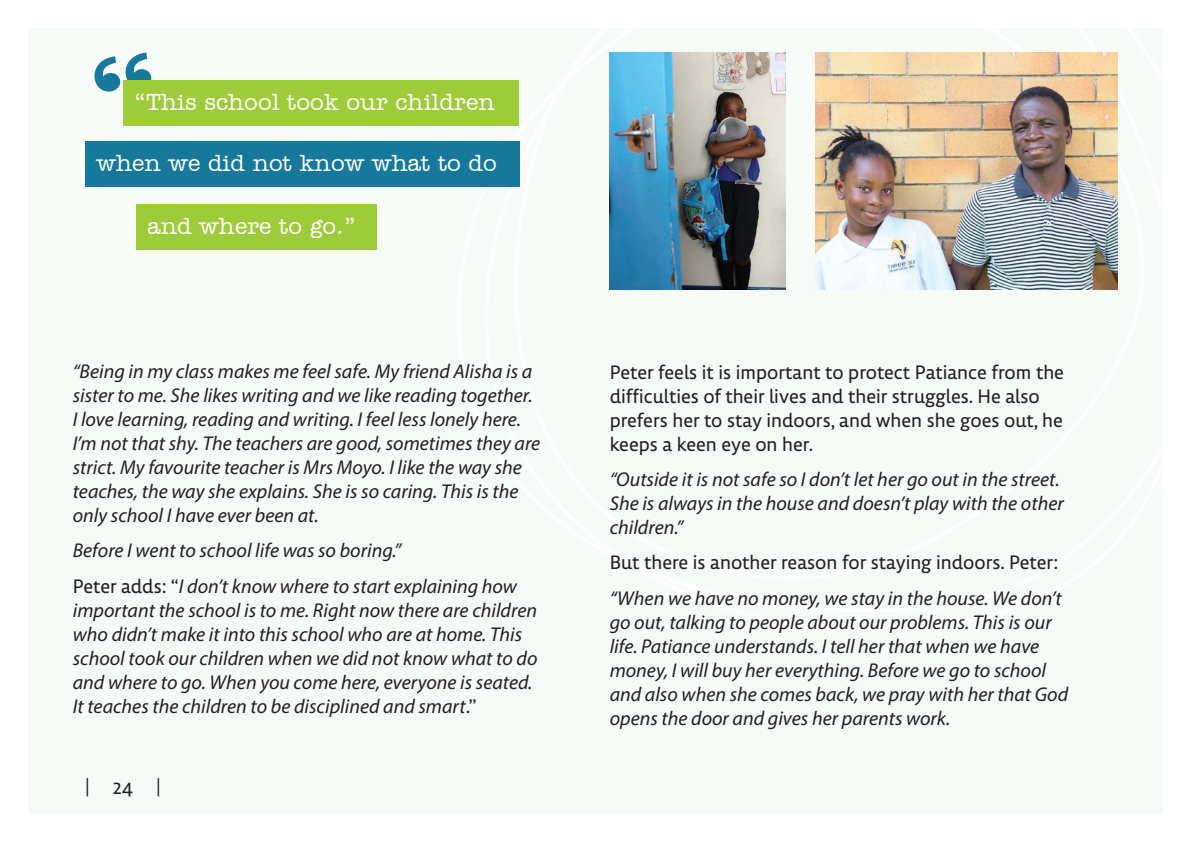
<style>
.page{position:relative;width:1191px;height:842px;background:#fff}
.page>*{position:absolute;margin:0;border:0;box-sizing:border-box;transform-origin:0 0}
.t1{font:500 24px "Amer Typewriter IT Cby BT";color:#fff}
.t2{font:italic 20px/24px "Myriad Pro";color:#231f20}
.t3{font:20px/24px "Lemon Sans Next";color:#231f20}
.s1{font-family:"Lemon Sans Next";font-style:normal}
</style>
<div class="page">
<div style="left:28px;top:28px;width:1134px;height:785px;background:#f6fbf7"></div>
<img style="left:609px;top:53px;width:176px;height:236px">
<div style="left:136px;top:204px;width:240px;height:45px;background:#9ecb3a"></div>
<svg style="left:94px;top:53px;width:58px;height:39px"></svg>
<div style="left:123px;top:80px;width:396px;height:46px;background:#9ecb3a"></div>
<div style="left:85px;top:142px;width:435px;height:45px;background:#16799b"></div>
<img style="left:815px;top:53px;width:302px;height:236px">
<p class="t1" style="left:134px;top:87px;width:362px">“This school took our children</p>
<p class="t1" style="left:96px;top:149px;width:402px">when we did not know what to do</p>
<p class="t1" style="left:147px;top:211px;width:210px">and where to go.”</p>
<p class="t2" style="left:73px;top:359px;width:469px">“Being in my class makes me feel safe. My friend Alisha is a sister to me. She likes writing and we like reading together.<br>I love learning, reading and writing. I feel less lonely here.<br>I’m not that shy. The teachers are good, sometimes they are strict. My favourite teacher is Mrs Moyo. I like the way she teaches, the way she explains. She is so caring. This is the only school I have ever been at.</p>
<p class="t2" style="left:73px;top:532px;width:446px;line-height:35.4px">Before I went to school life was so boring.”<br><span class="s1">Peter adds: “</span>I don’t know where to start explaining how</p>
<p class="t2" style="left:73px;top:597px;width:466px">important the school is to me. Right now there are children who didn’t make it into this school who are at home. This school took our children when we did not know what to do and where to go. When you come here, everyone is seated.<br>It teaches the children to be disciplined and smart<span class="s1">.”</span></p>
<p class="t3" style="left:85px;top:775px;width:77px">| 24 |</p>
<p class="t3" style="left:609px;top:360px;width:456px">Peter feels it is important to protect Patiance from the difficulties of their lives and their struggles. He also prefers her to stay indoors, and when she goes out, he keeps a keen eye on her.</p>
<p class="t2" style="left:609px;top:467px;width:455px">“Outside it is not safe so I don’t let her go out in the street.<br>She is always in the house and doesn’t play with the other children.”</p>
<p class="t3" style="left:609px;top:550px;width:450px">But there is another reason for staying indoors. Peter:</p>
<p class="t2" style="left:609px;top:586px;width:460px">“When we have no money, we stay in the house. We don’t go out, talking to people about our problems. This is our life. Patiance understands. I tell her that when we have money, I will buy her everything. Before we go to school and also when she comes back, we pray with her that God opens the door and gives her parents work.</p>
</div>
